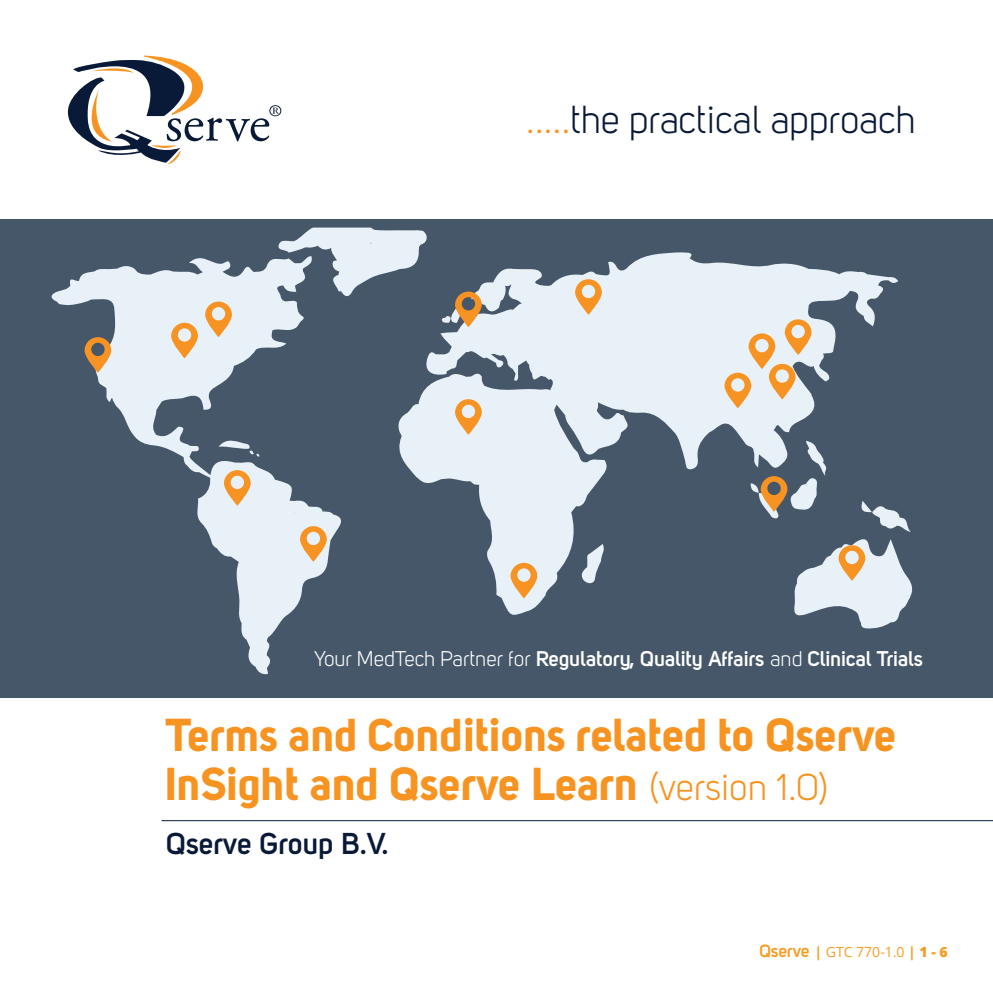
<style>
.page{position:relative;width:993px;height:993px;background:#fff}
.page>*{position:absolute;margin:0;border:0;box-sizing:border-box;transform-origin:0 0}
.t1{font:45.5px/49px "Uni Sans Bold";color:#f79321}
.t2{font:38.5px "Uni Sans Book";color:#091a38}
.t3{font:700 29.75px "Uni Sans Semi";color:#091a38}
.t4{font:700 21px "Uni Sans Semi";color:#fff}
.t5{font:14px "Open Sans";color:#f89b23}
.s1{color:#f79321}
.s2{font-family:"Uni Sans Book";font-weight:400}
.s3{font-family:"Uni Sans Book";font-size:36.75px}
.s4{font-family:"Uni Sans Semi";font-weight:700;font-size:17.5px}
.s5{font-weight:700}
.s6{font-weight:800}
</style>
<div class="page">
<div style="left:0;top:220px;width:992px;height:477px;background:#46576a"></div>
<hr style="left:161px;top:820px;width:831px;height:1px;background:#071e3e">
<svg style="left:278px;top:227px;width:149px;height:70px"></svg>
<svg style="left:394px;top:252px;width:503px;height:363px"></svg>
<svg style="left:52px;top:251px;width:291px;height:423px"></svg>
<svg style="left:579px;top:543px;width:26px;height:40px"></svg>
<svg style="left:218px;top:436px;width:43px;height:21px"></svg>
<svg style="left:440px;top:291px;width:41px;height:36px"></svg>
<svg style="left:575px;top:279px;width:26px;height:36px"></svg>
<svg style="left:724px;top:319px;width:87px;height:89px;background:#e5d2bb"></svg>
<svg style="left:455px;top:399px;width:26px;height:35px"></svg>
<svg style="left:510px;top:562px;width:27px;height:36px"></svg>
<svg style="left:750px;top:440px;width:161px;height:188px"></svg>
<svg style="left:224px;top:470px;width:26px;height:35px"></svg>
<svg style="left:300px;top:526px;width:26px;height:35px"></svg>
<svg style="left:205px;top:301px;width:27px;height:36px"></svg>
<svg style="left:171px;top:322px;width:27px;height:36px"></svg>
<svg style="left:84px;top:337px;width:27px;height:35px"></svg>
<svg style="left:68px;top:56px;width:213px;height:108px"></svg>
<p class="t2" style="left:525px;top:98px;width:391px"><span class="s1">.....</span>the practical approach</p>
<p class="t4" style="left:314px;top:645px;width:610px"><span class="s2">Your MedTech Partner for</span> Regulatory, Quality Affairs <span class="s2">and</span> Clinical Trials</p>
<p class="t1" style="left:166px;top:709px;width:732px">Terms and Conditions related to Qserve<br>InSight and Qserve Learn <span class="s3">(version 1.0)</span></p>
<p class="t3" style="left:166px;top:825px;width:224px">Qserve Group B.V.</p>
<p class="t5" style="left:759px;top:941px;width:190px"><span class="s4">Qserve</span> <span class="s5">|</span> GTC 770-1.0 <span class="s5">|</span> <span class="s6">1 - 6</span></p>
</div>
